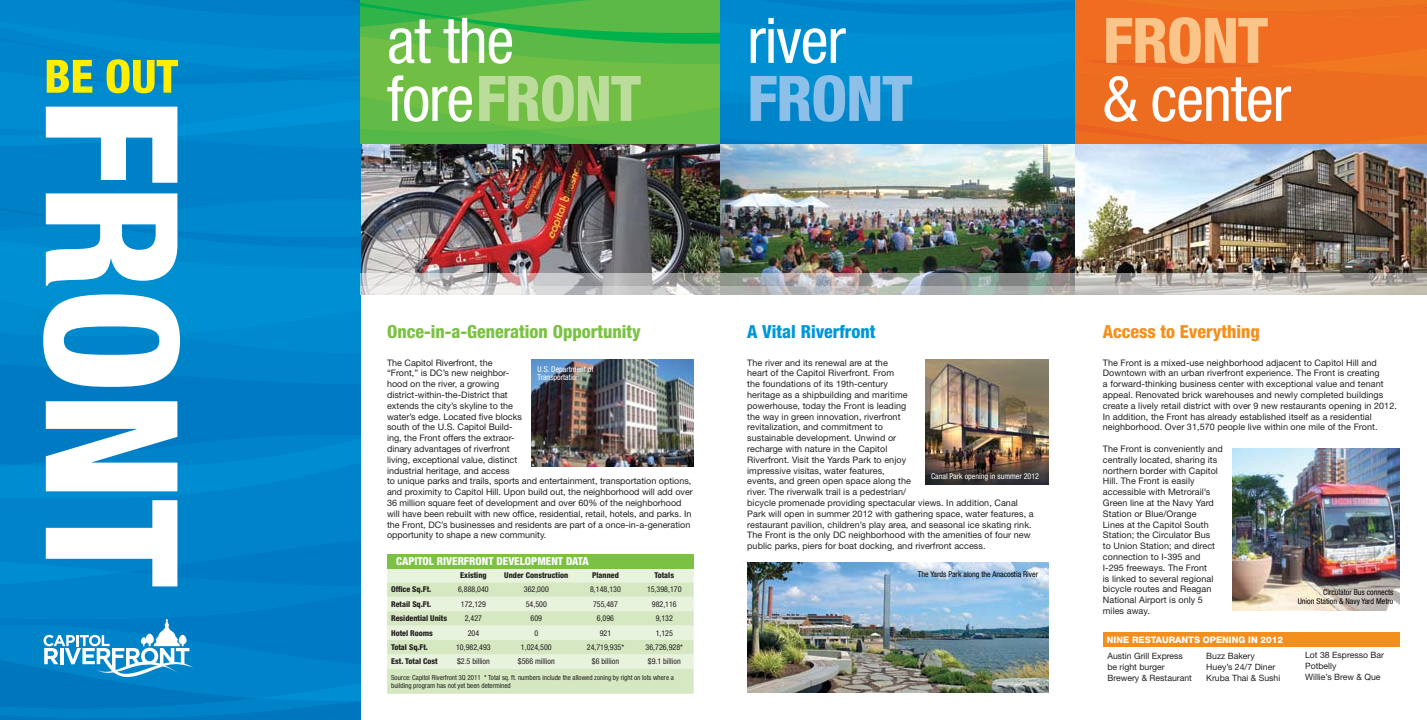
<style>
.page{position:relative;width:1427px;height:720px;background:#fff}
.page>*{position:absolute;margin:0;border:0;box-sizing:border-box;transform-origin:0 0}
.t1{font:condensed 63px/58px "Helvetica Neue LT Std";letter-spacing:-.02em;color:#fff}
.t2{font:800 condensed 63px "Helvetica Neue LT Std";color:#8cc0e8}
.t3{font:800 condensed 63px "Helvetica Neue LT Std";color:#fbc488}
.t4{font:800 condensed 18px "Helvetica Neue LT Std";color:#7bc143}
.t5{font:800 condensed 18px "Helvetica Neue LT Std";color:#f3901d}
.t6{font:800 condensed 18px "Helvetica Neue LT Std";color:#0096d7}
.t7{font:800 condensed 11px "Helvetica Neue LT Std";color:#fff}
.t8{font:9px/10.8px "Helvetica Neue LT Std";letter-spacing:.005em;color:#231f20}
.t9{font:800 9px "Helvetica Neue";color:#fff}
.t10{font:8.7px/11px "Helvetica Neue";color:#231f20}
.t11{font:condensed 8px "Helvetica Neue LT Std";color:#231f20}
.t12{font:800 condensed 8px "Helvetica Neue LT Std";color:#231f20}
.t13{font:condensed 8px/9.2px "Helvetica Neue LT Std";color:#000;text-align:right}
.t14{font:condensed 8px/8px "Helvetica Neue LT Std";color:#fff}
.t15{font:condensed 7px/8.4px "Helvetica Neue LT Std";color:#231f20}
.s1{font-weight:800;color:#bbdc9b}
</style>
<div class="page">
<svg style="left:387px;top:568px;width:306px;height:126px;background:#ddeccd"></svg>
<div style="left:0;top:498px;width:360px;height:39px;background:#0083c9"></div>
<img style="left:747px;top:562px;width:301px;height:131px">
<div style="left:387px;top:554px;width:306px;height:14px;background:#7bc143"></div>
<svg style="left:0;top:537px;width:360px;height:183px;background:#0a84c8"></svg>
<svg style="left:43px;top:498px;width:137px;height:88px"></svg>
<img style="left:0;top:0;width:1426px;height:498px">
<img style="left:1232px;top:448px;width:168px;height:163px">
<div style="left:1102px;top:632px;width:297px;height:15px;background:#f3901d"></div>
<h1 class="t1" style="left:387px;top:11px;width:220px">at the fore<span class="s1">FRONT</span></h1>
<h1 class="t1" style="left:747px;top:11px;width:100px">river</h1>
<h1 class="t2" style="left:747px;top:60px;width:132px">FRONT</h1>
<h1 class="t3" style="left:1102px;top:1px;width:132px">FRONT</h1>
<h1 class="t1" style="left:1102px;top:69px;width:190px">&amp; center</h1>
<h2 class="t4" style="left:387px;top:321px;width:255px">Once-in-a-Generation Opportunity</h2>
<p class="t8" style="left:387px;top:357px;width:307px">The Capitol Riverfront, the<br>“Front,” is DC’s new neighbor-<br>hood on the river, a growing<br>district-within-the-District that<br>extends the city’s skyline to the<br>water’s edge. Located five blocks<br>south of the U.S. Capitol Build-<br>ing, the Front offers the extraor-<br>dinary advantages of riverfront<br>living, exceptional value, distinct<br>industrial heritage, and access<br>to unique parks and trails, sports and entertainment, transportation options, and proximity to Capitol Hill. Upon build out, the neighborhood will add over 36 million square feet of development and over 60% of the neighborhood will have been rebuilt with new office, residential, retail, hotels, and parks. In the Front, DC’s businesses and residents are part of a once-in-a-generation opportunity to shape a new community.</p>
<p class="t14" style="left:537px;top:365px;width:57px">U.S. Department of<br>Transportation</p>
<p class="t7" style="left:396px;top:554px;width:7px">CAPIT</p>
<p class="t7" style="left:422px;top:554px;width:81px">OL RIVERFRONT DEVEL</p>
<p class="t7" style="left:525px;top:554px;width:14px">OPMENT</p>
<p class="t7" style="left:566px;top:554px;width:7px">DATA</p>
<p class="t12" style="left:460px;top:570px;width:28px">Existing</p>
<p class="t12" style="left:504px;top:570px;width:66px">Under Construction</p>
<p class="t12" style="left:592px;top:570px;width:28px">Planned</p>
<p class="t12" style="left:654px;top:570px;width:21px">Totals</p>
<p class="t12" style="left:391px;top:585px;width:42px">Office Sq.Ft.</p>
<p class="t11" style="left:458px;top:585px;width:32px">6,888,040</p>
<p class="t11" style="left:524px;top:585px;width:26px">362,000</p>
<p class="t11" style="left:590px;top:585px;width:32px">8,148,130</p>
<p class="t11" style="left:647px;top:585px;width:36px">15,398,170</p>
<p class="t12" style="left:391px;top:599px;width:42px">Retail Sq.Ft.</p>
<p class="t11" style="left:461px;top:599px;width:26px">172,129</p>
<p class="t11" style="left:526px;top:599px;width:23px">54,500</p>
<p class="t11" style="left:593px;top:599px;width:26px">755,487</p>
<p class="t11" style="left:652px;top:599px;width:26px">982,116</p>
<p class="t12" style="left:391px;top:613px;width:58px">Residential Units</p>
<p class="t11" style="left:465px;top:614px;width:19px">2,427</p>
<p class="t11" style="left:530px;top:614px;width:13px">609</p>
<p class="t11" style="left:597px;top:614px;width:19px">6,096</p>
<p class="t11" style="left:655px;top:614px;width:19px">9,132</p>
<p class="t12" style="left:391px;top:628px;width:43px">Hotel Rooms</p>
<p class="t11" style="left:468px;top:628px;width:13px">204</p>
<p class="t11" style="left:534px;top:628px;width:5px">0</p>
<p class="t11" style="left:600px;top:628px;width:13px">921</p>
<p class="t11" style="left:655px;top:628px;width:19px">1,125</p>
<p class="t12" style="left:391px;top:642px;width:38px">Total Sq.Ft.</p>
<p class="t11" style="left:456px;top:643px;width:36px">10,982,493</p>
<p class="t11" style="left:521px;top:643px;width:32px">1,024,500</p>
<p class="t11" style="left:587px;top:643px;width:39px">24,719,935*</p>
<p class="t11" style="left:645px;top:643px;width:39px">36,726,928*</p>
<p class="t12" style="left:391px;top:657px;width:48px">Est. Total Cost</p>
<p class="t11" style="left:457px;top:657px;width:34px">$2.5 billion</p>
<p class="t11" style="left:518px;top:657px;width:38px">$566 million</p>
<p class="t11" style="left:592px;top:657px;width:29px">$6 billion</p>
<p class="t11" style="left:648px;top:657px;width:34px">$9.1 billion</p>
<p class="t15" style="left:391px;top:673px;width:284px">Source: Capitol Riverfront 3Q 2011 * Total sq. ft. numbers include the allowed zoning by right on lots where a building program has not yet been determined</p>
<h2 class="t6" style="left:747px;top:321px;width:130px">A Vital Riverfront</h2>
<h2 class="t5" style="left:1102px;top:321px;width:158px">Access to Everything</h2>
<p class="t8" style="left:747px;top:357px;width:288px">The river and its renewal are at the<br>heart of the Capitol Riverfront. From<br>the foundations of its 19th-century<br>heritage as a shipbuilding and maritime<br>powerhouse, today the Front is leading<br>the way in green innovation, riverfront<br>revitalization, and commitment to<br>sustainable development. Unwind or<br>recharge with nature in the Capitol<br>Riverfront. Visit the Yards Park to enjoy<br>impressive visitas, water features,<br>events, and green open space along the<br>river. The riverwalk trail is a pedestrian/<br>bicycle promenade providing spectacular views. In addition, Canal Park will open in summer 2012 with gathering space, water features, a restaurant pavilion, children’s play area, and seasonal ice skating rink.<br>The Front is the only DC neighborhood with the amenities of four new public parks, piers for boat docking, and riverfront access.</p>
<p class="t8" style="left:1102px;top:357px;width:295px">The Front is a mixed-use neighborhood adjacent to Capitol Hill and Downtown with an urban riverfront experience. The Front is creating<br>a forward-thinking business center with exceptional value and tenant appeal. Renovated brick warehouses and newly completed buildings create a lively retail district with over 9 new restaurants opening in 2012.<br>In addition, the Front has already established itself as a residential neighborhood. Over 31,570 people live within one mile of the Front.</p>
<p class="t8" style="left:1102px;top:443px;width:121px">The Front is conveniently and centrally located, sharing its northern border with Capitol<br>Hill. The Front is easily accessible with Metrorail’s<br>Green line at the Navy Yard<br>Station or Blue/Orange<br>Lines at the Capitol South<br>Station; the Circulator Bus<br>to Union Station; and direct connection to I-395 and<br>I-295 freeways. The Front<br>is linked to several regional bicycle routes and Reagan<br>National Airport is only 5 miles away.</p>
<p class="t14" style="left:931px;top:472px;width:110px">Canal Park opening in summer 2012</p>
<p class="t13" style="left:918px;top:569px;width:122px">The Yards Park along the Anacostia River</p>
<p class="t13" style="left:1297px;top:588px;width:97px">Circulator Bus connects<br>Union Station &amp; Navy Yard Metro</p>
<p class="t9" style="left:1106px;top:635px;width:178px">NINE RESTAURANTS OPENING IN 2012</p>
<p class="t10" style="left:1107px;top:650px;width:86px">Austin Grill Express be right burger<br>Brewery &amp; Restaurant</p>
<p class="t10" style="left:1206px;top:650px;width:76px">Buzz Bakery<br>Huey’s 24/7 Diner<br>Kruba Thai &amp; Sushi</p>
<p class="t10" style="left:1305px;top:650px;width:80px">Lot 38 Espresso Bar<br>Potbelly<br>Willie’s Brew &amp; Que</p>
</div>
